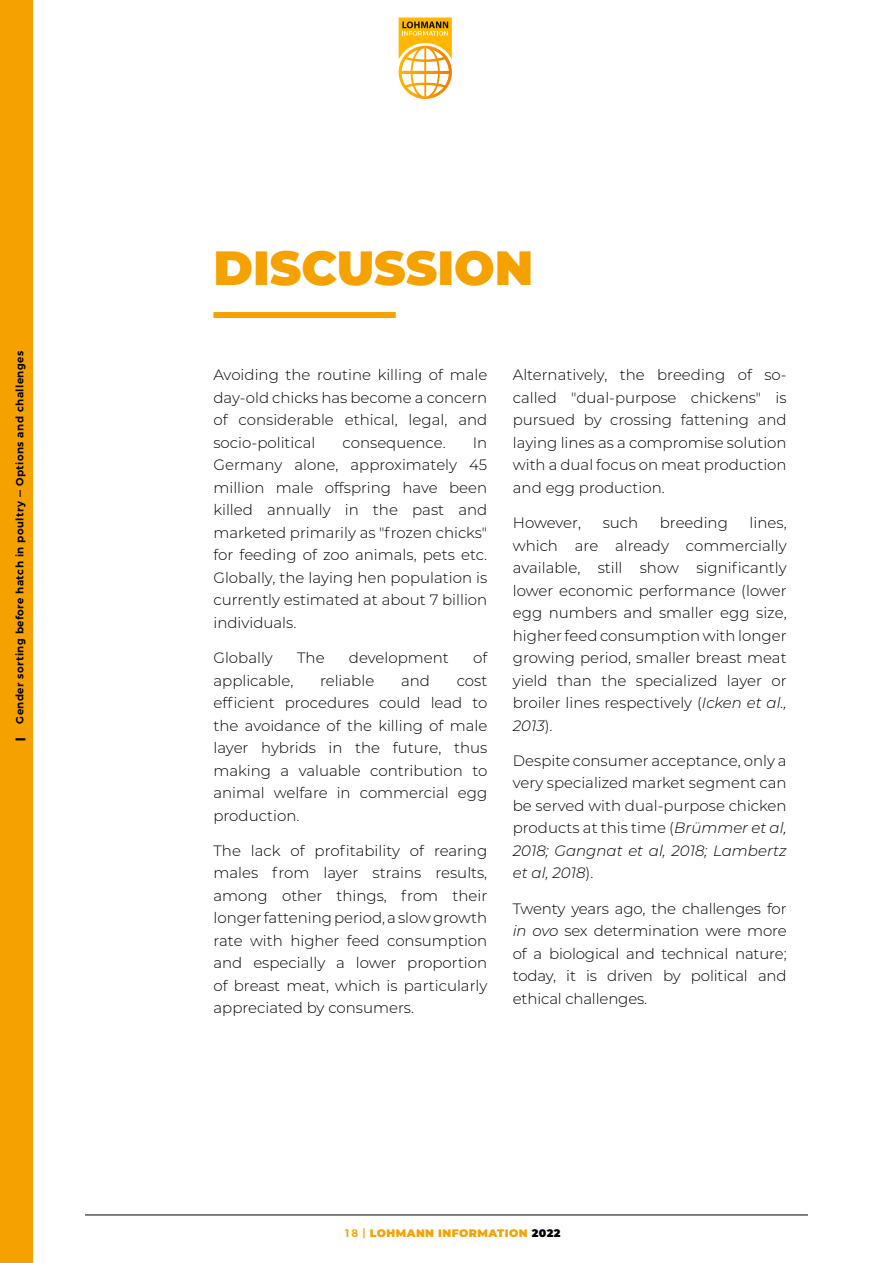
<style>
.page{position:relative;width:893px;height:1263px;background:#fff}
.page>*{position:absolute;margin:0;border:0;box-sizing:border-box;transform-origin:0 0}
.t1{font:900 48px "Montserrat";color:#f5a200}
.t2{font:300 15px/22.5px "Montserrat";color:#000;text-align:justify}
.t3{font:900 10.95px "Montserrat";letter-spacing:.04em;color:#f5a200}
.t4{font:600 10.5px "Montserrat";letter-spacing:.04em;color:#000}
.t5{font:900 10.5px "Montserrat";color:#000}
.s1{font-style:italic}
.s2{font-weight:600}
.s3{color:#000}
</style>
<div class="page">
<div style="left:213px;top:312px;width:183px;height:6px;background:#f5a200"></div>
<div style="left:0;top:0;width:33px;height:1263px;background:#f5a200"></div>
<hr style="left:85px;top:1215px;width:723px;height:1px;background:#000">
<svg style="left:399px;top:17px;width:53px;height:82px"></svg>
<p class="t4" style="left:11px;top:724px;width:374px;rotate:-90deg">Gender sorting before hatch in poultry — Options and challenges</p>
<p class="t5" style="left:12px;top:741px;width:5px;rotate:-90deg">|</p>
<p class="t1" style="left:213px;top:231px;width:322px">DISCUSSION</p>
<p class="t2" style="left:213px;top:363px;width:275px">Avoiding the routine killing of male day-old chicks has become a concern of considerable ethical, legal, and socio-political</p>
<p class="t2" style="left:213px;top:431px;width:275px;text-indent:259px">In Germany alone, approximately 45 million male offspring have been killed annually in the past and marketed primarily as "frozen chicks" for feeding of zoo animals, pets etc.<br>Globally, the laying hen population is currently estimated at about 7 billion individuals.</p>
<p class="t2" style="left:213px;top:646px;width:61px">Globally</p>
<p class="t2" style="left:297px;top:646px;width:29px">The</p>
<p class="t2" style="left:349px;top:646px;width:101px">development</p>
<p class="t2" style="left:473px;top:646px;width:16px">of</p>
<p class="t2" style="left:213px;top:668px;width:81px">applicable,</p>
<p class="t2" style="left:320px;top:668px;width:56px">reliable</p>
<p class="t2" style="left:401px;top:668px;width:30px">and</p>
<p class="t2" style="left:343px;top:431px;width:105px">consequence.</p>
<p class="t2" style="left:213px;top:668px;width:275px;text-indent:243px">cost efficient procedures could lead to the avoidance of the killing of male layer hybrids in the future, thus making a valuable contribution to animal welfare in commercial egg production.</p>
<p class="t2" style="left:213px;top:839px;width:275px">The lack of profitability of rearing males from layer strains results, among other things, from their longer fattening period, a slow growth rate with higher feed consumption and especially a lower proportion of breast meat, which is particularly appreciated by consumers.</p>
<p class="t2" style="left:513px;top:363px;width:275px">Alternatively, the breeding of so&shy;called "dual-purpose chickens" is pursued by crossing fattening and laying lines as a compromise solution with a dual focus on meat production and egg production.</p>
<p class="t2" style="left:513px;top:511px;width:70px">However,</p>
<p class="t2" style="left:603px;top:511px;width:37px">such</p>
<p class="t2" style="left:660px;top:511px;width:70px">breeding</p>
<p class="t2" style="left:513px;top:511px;width:275px;text-indent:237px">lines, which are already commercially available, still show significantly lower economic performance (lower egg numbers and smaller egg size, higher feed consumption with longer growing period, smaller breast meat yield than the specialized layer or broiler lines respectively (<span class="s1">Icken et al., 2013</span>).</p>
<p class="t2" style="left:513px;top:749px;width:275px">Despite consumer acceptance, only a very specialized market segment can be served with dual-purpose chicken products at this time (<span class="s1">Brümmer et al, 2018; Gangnat et al, 2018; Lambertz et al, 2018</span>).</p>
<p class="t2" style="left:513px;top:896px;width:275px">Twenty years ago, the challenges for <span class="s1">in ovo</span> sex determination were more of a biological and technical nature; today, it is driven by political and ethical challenges.</p>
<p class="t3" style="left:344px;top:1225px;width:218px"><span class="s2">18 |</span> LOHMANN INFORMATION <span class="s3">2022</span></p>
</div>
